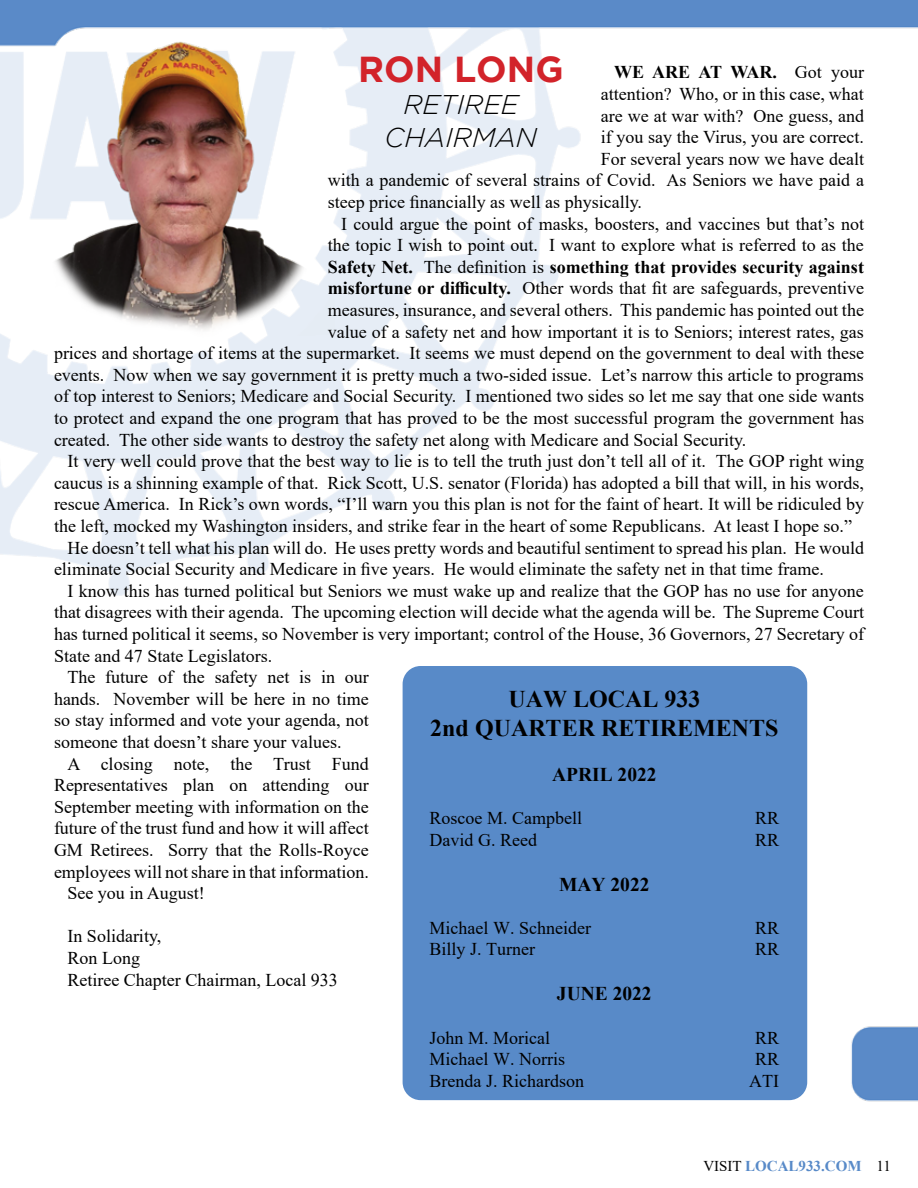
<style>
.page{position:relative;width:918px;height:1188px;background:#fff}
.page>*{position:absolute;margin:0;border:0;box-sizing:border-box;transform-origin:0 0}
.t1{font:700 36px "Gotham";color:#d2232a}
.t2{font:italic 300 27px/32.4px "Gotham";color:#000;text-align:center}
.t3{font:700 24px/28.8px "Times New Roman";color:#000;text-align:center}
.t4{font:700 19.5px "Times New Roman";color:#000}
.t5{font:18px/21.6px "Times New Roman";color:#000}
.t6{font:700 18px "Times New Roman";color:#000}
.t7{font:700 15px "Times New Roman";color:#588ac8}
.s1{font-weight:400}
.s2{font-weight:700}
.s3{font-weight:400;color:#000}
</style>
<div class="page">
<img style="left:0;top:0;width:918px;height:1102px">
<div style="left:403px;top:666px;width:404px;height:434px;background:#588ac8;border-radius:18px"></div>
<h1 class="t1" style="left:358px;top:49px;width:207px">RON LONG</h1>
<h2 class="t2" style="left:385px;top:89px;width:154px">RETIREE<br>CHAIRMAN</h2>
<p class="t6" style="left:614px;top:59px;width:251px">WE ARE AT WAR. <span class="s1">Got your</span></p>
<p class="t5" style="left:601px;top:83px;width:265px">attention? Who, or in this case, what</p>
<p class="t5" style="left:601px;top:104px;width:265px">are we at war with? One guess, and</p>
<p class="t5" style="left:601px;top:126px;width:265px">if you say the Virus, you are correct.</p>
<p class="t5" style="left:601px;top:147px;width:265px">For several years now we have dealt</p>
<p class="t5" style="left:328px;top:169px;width:538px">with a pandemic of several strains of Covid. As Seniors we have paid a</p>
<p class="t5" style="left:328px;top:191px;width:316px">steep price financially as well as physically.</p>
<p class="t5" style="left:341px;top:212px;width:524px">I could argue the point of masks, boosters, and vaccines but that’s not</p>
<p class="t5" style="left:328px;top:234px;width:538px">the topic I wish to point out. I want to explore what is referred to as the</p>
<p class="t6" style="left:328px;top:254px;width:538px">Safety Net. <span class="s1">The definition is</span> something that provides security against</p>
<p class="t5" style="left:328px;top:277px;width:538px"><span class="s2">misfortune or difficulty.</span> Other words that fit are safeguards, preventive</p>
<p class="t5" style="left:328px;top:299px;width:538px">measures, insurance, and several others. This pandemic has pointed out the</p>
<p class="t5" style="left:328px;top:320px;width:538px">value of a safety net and how important it is to Seniors; interest rates, gas</p>
<p class="t5" style="left:54px;top:342px;width:812px">prices and shortage of items at the supermarket. It seems we must depend on the government to deal with these</p>
<p class="t5" style="left:54px;top:363px;width:811px">events. Now when we say government it is pretty much a two-sided issue. Let’s narrow this article to programs</p>
<p class="t5" style="left:54px;top:385px;width:812px">of top interest to Seniors; Medicare and Social Security. I mentioned two sides so let me say that one side wants</p>
<p class="t5" style="left:54px;top:407px;width:812px">to protect and expand the one program that has proved to be the most successful program the government has</p>
<p class="t5" style="left:54px;top:428px;width:694px">created. The other side wants to destroy the safety net along with Medicare and Social Security.</p>
<p class="t5" style="left:68px;top:450px;width:798px">It very well could prove that the best way to lie is to tell the truth just don’t tell all of it. The GOP right wing</p>
<p class="t5" style="left:54px;top:471px;width:812px">caucus is a shinning example of that. Rick Scott, U.S. senator (Florida) has adopted a bill that will, in his words,</p>
<p class="t5" style="left:54px;top:493px;width:812px">rescue America. In Rick’s own words, “I’ll warn you this plan is not for the faint of heart. It will be ridiculed by</p>
<p class="t5" style="left:54px;top:515px;width:800px">the left, mocked my Washington insiders, and strike fear in the heart of some Republicans. At least I hope so.”</p>
<p class="t5" style="left:68px;top:536px;width:798px">He doesn’t tell what his plan will do. He uses pretty words and beautiful sentiment to spread his plan. He would</p>
<p class="t5" style="left:54px;top:558px;width:771px">eliminate Social Security and Medicare in five years. He would eliminate the safety net in that time frame.</p>
<p class="t5" style="left:68px;top:579px;width:798px">I know this has turned political but Seniors we must wake up and realize that the GOP has no use for anyone</p>
<p class="t5" style="left:54px;top:601px;width:812px">that disagrees with their agenda. The upcoming election will decide what the agenda will be. The Supreme Court</p>
<p class="t5" style="left:54px;top:623px;width:812px">has turned political it seems, so November is very important; control of the House, 36 Governors, 27 Secretary of</p>
<p class="t5" style="left:54px;top:644px;width:220px">State and 47 State Legislators.</p>
<p class="t5" style="left:68px;top:666px;width:303px">The future of the safety net is in our</p>
<p class="t5" style="left:54px;top:687px;width:316px">hands. November will be here in no time</p>
<p class="t5" style="left:54px;top:709px;width:316px">so stay informed and vote your agenda, not</p>
<p class="t5" style="left:54px;top:731px;width:289px">someone that doesn’t share your values.</p>
<p class="t5" style="left:68px;top:752px;width:303px">A closing note, the Trust Fund</p>
<p class="t5" style="left:54px;top:774px;width:316px">Representatives plan on attending our</p>
<p class="t5" style="left:54px;top:795px;width:316px">September meeting with information on the</p>
<p class="t5" style="left:54px;top:817px;width:316px">future of the trust fund and how it will affect</p>
<p class="t5" style="left:54px;top:839px;width:316px">GM Retirees. Sorry that the Rolls-Royce</p>
<p class="t5" style="left:54px;top:860px;width:316px">employees will not share in that information.</p>
<p class="t5" style="left:68px;top:882px;width:139px">See you in August!</p>
<p class="t5" style="left:68px;top:925px;width:272px">In Solidarity,<br>Ron Long<br>Retiree Chapter Chairman, Local 933</p>
<h3 class="t3" style="left:430px;top:684px;width:350px">UAW LOCAL 933<br>2nd QUARTER RETIREMENTS</h3>
<p class="t4" style="left:552px;top:760px;width:106px">APRIL 2022</p>
<p class="t5" style="left:430px;top:807px;width:154px">Roscoe M. Campbell</p>
<p class="t5" style="left:755px;top:807px;width:26px">RR</p>
<p class="t5" style="left:430px;top:828px;width:109px">David G. Reed</p>
<p class="t5" style="left:755px;top:828px;width:26px">RR</p>
<p class="t4" style="left:559px;top:870px;width:92px">MAY 2022</p>
<p class="t5" style="left:430px;top:916px;width:163px">Michael W. Schneider</p>
<p class="t5" style="left:755px;top:916px;width:26px">RR</p>
<p class="t5" style="left:430px;top:938px;width:107px">Billy J. Turner</p>
<p class="t5" style="left:755px;top:938px;width:26px">RR</p>
<p class="t4" style="left:557px;top:980px;width:96px">JUNE 2022</p>
<p class="t5" style="left:430px;top:1026px;width:122px">John M. Morical</p>
<p class="t5" style="left:755px;top:1026px;width:26px">RR</p>
<p class="t5" style="left:430px;top:1048px;width:137px">Michael W. Norris</p>
<p class="t5" style="left:755px;top:1048px;width:26px">RR</p>
<p class="t5" style="left:430px;top:1069px;width:156px">Brenda J. Richardson</p>
<p class="t5" style="left:749px;top:1069px;width:31px">ATI</p>
<p class="t7" style="left:704px;top:1156px;width:189px"><span class="s3">VISIT</span> LOCAL933.COM <span class="s3">11</span></p>
</div>
